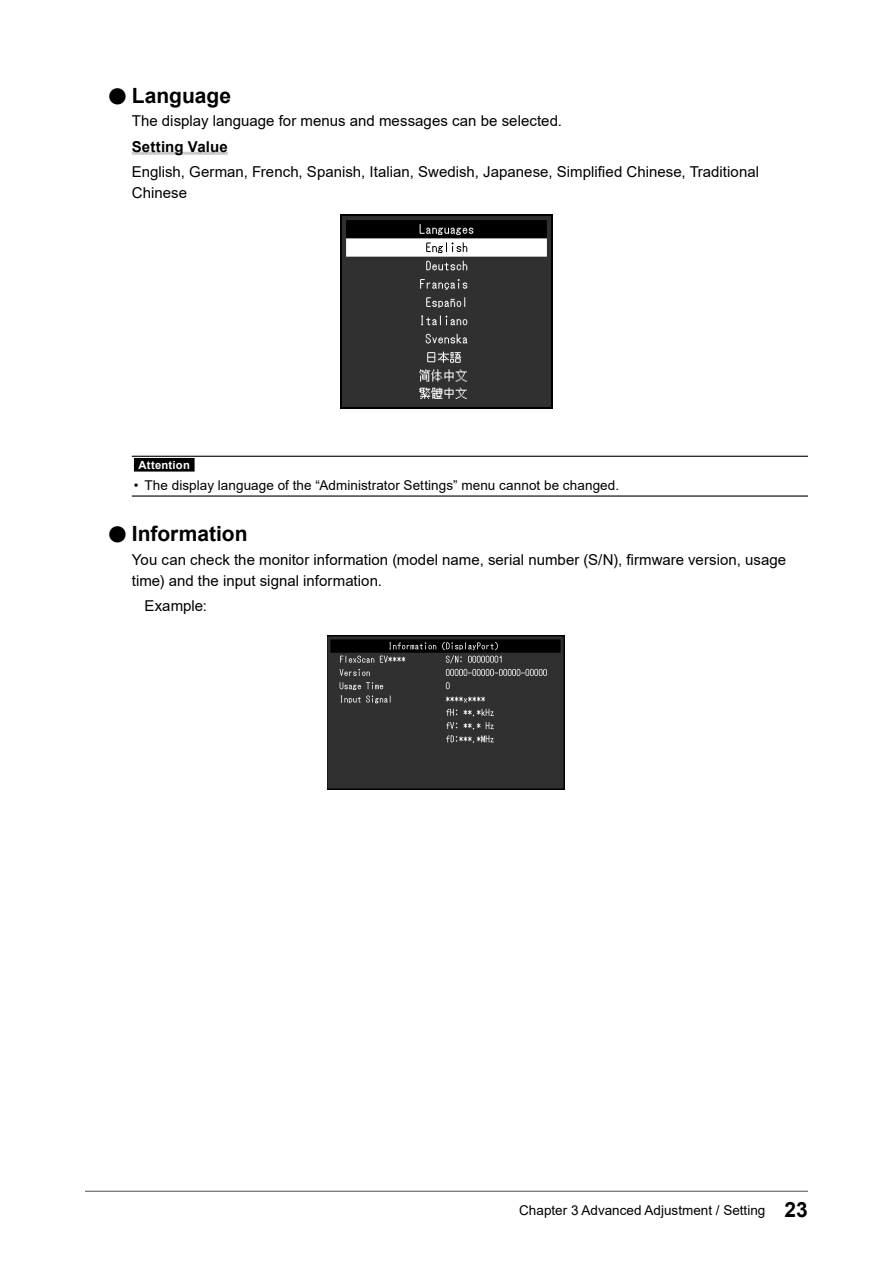
<style>
.page{position:relative;width:893px;height:1263px;background:#fff}
.page>*{position:absolute;margin:0;border:0;box-sizing:border-box;transform-origin:0 0}
.t1{font:700 21px "Arial";color:#000}
.t2{font:15px/21px "Arial";color:#000}
.t3{font:700 15px "Arial";letter-spacing:.01em;color:#000}
.t4{font:13.5px "Arial";letter-spacing:.005em;color:#000}
.t5{font:700 11.25px "Arial";letter-spacing:.02em;color:#fff}
.s1{font-size:37.8px}
.s2{font-weight:700;font-size:21px}
</style>
<div class="page">
<hr style="left:132px;top:152px;width:96px;height:3px;background:#c9caca">
<img style="left:340px;top:215px;width:213px;height:194px">
<hr style="left:132px;top:456px;width:676px;height:1px;background:#000">
<hr style="left:132px;top:495px;width:676px;height:2px;background:#000">
<div style="left:134px;top:458px;width:61px;height:14px;background:#000"></div>
<img style="left:327px;top:636px;width:237px;height:153px">
<hr style="left:85px;top:1191px;width:723px;height:1px;background:#595757">
<h1 class="t1" style="left:106px;top:81px;width:126px"><span class="s1">●</span>Language</h1>
<p class="t2" style="left:132px;top:111px;width:432px">The display language for menus and messages can be selected.</p>
<p class="t3" style="left:132px;top:136px;width:98px">Setting Value</p>
<p class="t2" style="left:132px;top:161px;width:629px">English, German, French, Spanish, Italian, Swedish, Japanese, Simplified Chinese, Traditional<br>Chinese</p>
<p class="t5" style="left:139px;top:457px;width:53px">Attention</p>
<p class="t4" style="left:134px;top:476px;width:487px">• The display language of the “Administrator Settings” menu cannot be changed.</p>
<h1 class="t1" style="left:106px;top:519px;width:143px"><span class="s1">●</span>Information</h1>
<p class="t2" style="left:132px;top:549px;width:656px">You can check the monitor information (model name, serial number (S/N), firmware version, usage time) and the input signal information.</p>
<p class="t2" style="left:145px;top:595px;width:64px">Example:</p>
<p class="t4" style="left:519px;top:1201px;width:290px">Chapter 3 Advanced Adjustment / Setting <span class="s2">23</span></p>
</div>
